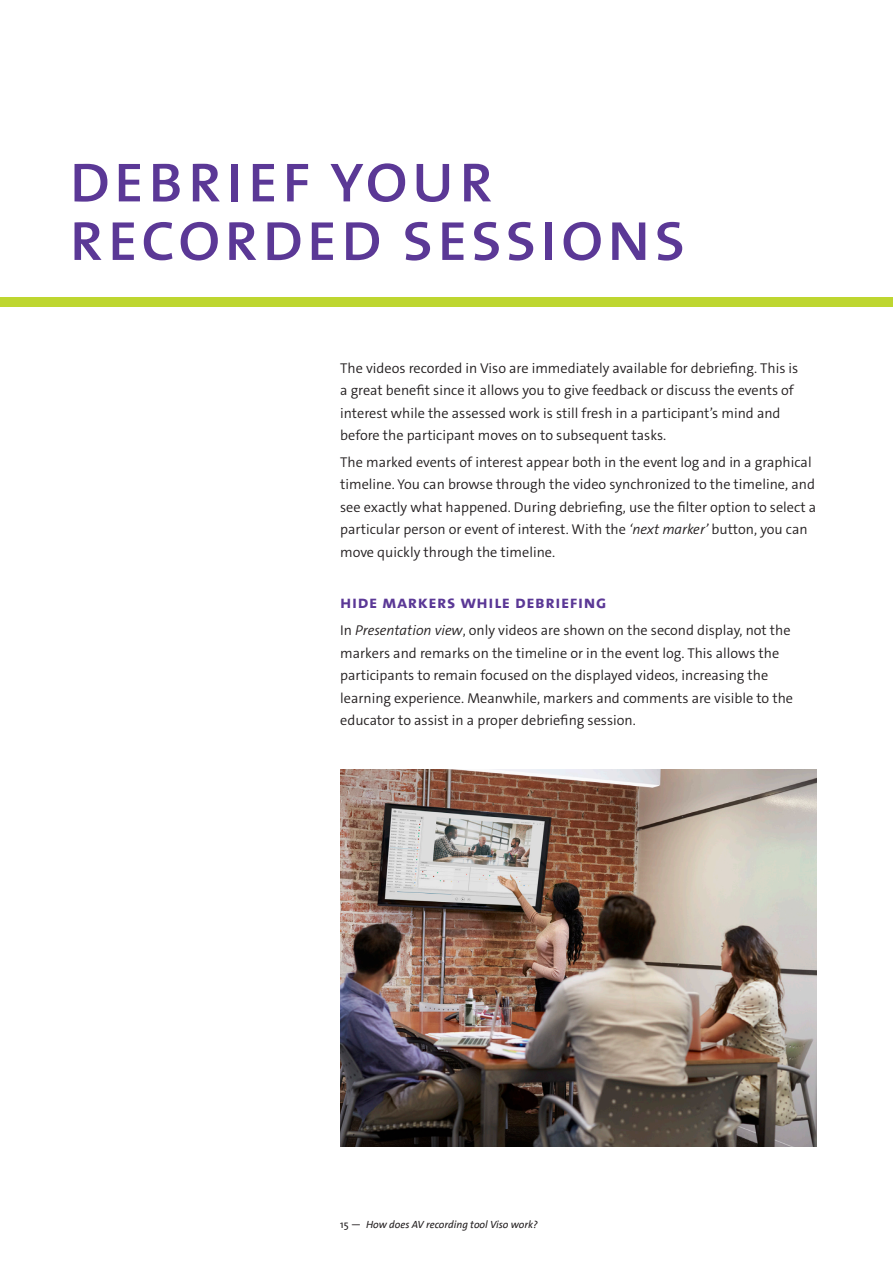
<style>
.page{position:relative;width:893px;height:1263px;background:#fff}
.page>*{position:absolute;margin:0;border:0;box-sizing:border-box;transform-origin:0 0}
.Paragraph_-_Title{font:72px/58.5px "The Sans Caps";letter-spacing:.025em;color:#5b3896}
.Paragraaf_-_titel{font:18px "The Sans Bold Caps";letter-spacing:.03em;color:#5b3896}
.Broodtekst{font:300 14.25px/22.5px "The Sans C2 s";color:#231f20}
.t1{font:italic 10.5px "The Sans";color:#231f20}
.s1{font-style:italic}
.s2{font-style:normal}
</style>
<div class="page">
<div style="left:0;top:298px;width:893px;height:9px;background:#bed630"></div>
<img style="left:340px;top:770px;width:476px;height:376px">
<p class="Paragraph_-_Title" style="left:68px;top:148px;width:620px">debrief your recorded sessions</p>
<p class="Broodtekst" style="left:340px;top:357px;width:460px">The videos recorded in Viso are immediately available for debriefing. This is a great benefit since it allows you to give feedback or discuss the events of interest while the assessed work is still fresh in a participant’s mind and before the participant moves on to subsequent tasks.</p>
<p class="Broodtekst" style="left:340px;top:451px;width:477px">The marked events of interest appear both in the event log and in a graphical timeline. You can browse through the video synchronized to the timeline, and see exactly what happened. During debriefing, use the filter option to select a particular person or event of interest. With the <span class="s1">‘next marker’</span> button, you can move quickly through the timeline.</p>
<p class="Paragraaf_-_titel" style="left:340px;top:591px;width:268px">hide markers while debriefing</p>
<p class="Broodtekst" style="left:340px;top:619px;width:454px">In <span class="s1">Presentation view</span>, only videos are shown on the second display, not the markers and remarks on the timeline or in the event log. This allows the participants to remain focused on the displayed videos, increasing the learning experience. Meanwhile, markers and comments are visible to the educator to assist in a proper debriefing session.</p>
<p class="t1" style="left:340px;top:1218px;width:199px"><span class="s2">15 —</span> How does AV recording tool Viso work?</p>
</div>
